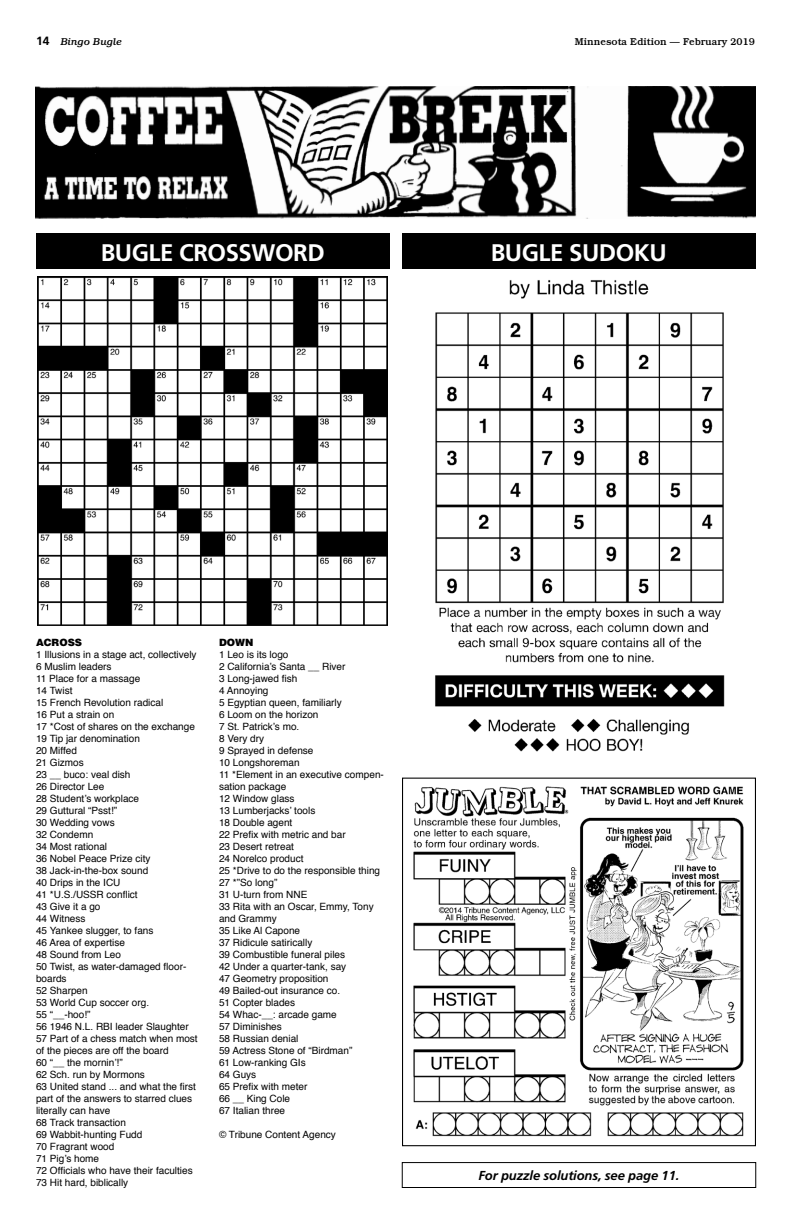
<style>
.page{position:relative;width:792px;height:1224px;background:#fff}
.page>*{position:absolute;margin:0;border:0;box-sizing:border-box;transform-origin:0 0}
.t1{font:700 24px "Frutiger";letter-spacing:-.02em;color:#fff}
.t2{font:italic 700 13px "Frutiger";letter-spacing:-.01em;color:#000}
.t3{font:10px/12px "Helvetica";color:#000}
.t4{font:500 10px "Bookman";color:#000}
.t5{font:italic 500 10px "Bookman";color:#000}
.t6{font:900 10px "Helvetica";color:#000}
.s1{font-family:"Frutiger";font-weight:700;font-style:normal;font-size:12px}
</style>
<div class="page">
<img style="left:435px;top:280px;width:290px;height:472px">
<img style="left:36px;top:86px;width:720px;height:133px">
<div style="left:36px;top:233px;width:354px;height:36px;background:#000"></div>
<div style="left:402px;top:233px;width:354px;height:36px;background:#000"></div>
<img style="left:37px;top:276px;width:350px;height:350px">
<div style="left:402px;top:1162px;width:354px;height:26px;border:1px solid #000"></div>
<img style="left:413px;top:786px;width:331px;height:351px">
<div style="left:402px;top:778px;width:354px;height:368px;border:1px solid #000"></div>
<p class="t5" style="left:36px;top:36px;width:87px"><span class="s1">14</span> Bingo Bugle</p>
<p class="t4" style="left:575px;top:36px;width:182px">Minnesota Edition — February 2019</p>
<h1 class="t1" style="left:101px;top:238px;width:225px">BUGLE CROSSWORD</h1>
<h1 class="t1" style="left:491px;top:238px;width:178px">BUGLE SUDOKU</h1>
<p class="t6" style="left:36px;top:636px;width:48px">ACROSS</p>
<p class="t3" style="left:36px;top:649px;width:163px">1 Illusions in a stage act, collectively<br>6 Muslim leaders<br>11 Place for a massage<br>14 Twist<br>15 French Revolution radical<br>16 Put a strain on<br>17 *Cost of shares on the exchange<br>19 Tip jar denomination<br>20 Miffed<br>21 Gizmos<br>23 __ buco: veal dish<br>26 Director Lee<br>28 Student’s workplace<br>29 Guttural “Psst!”<br>30 Wedding vows<br>32 Condemn<br>34 Most rational<br>36 Nobel Peace Prize city<br>38 Jack-in-the-box sound<br>40 Drips in the ICU<br>41 *U.S./USSR conflict<br>43 Give it a go<br>44 Witness<br>45 Yankee slugger, to fans<br>46 Area of expertise<br>48 Sound from Leo<br>50 Twist, as water-damaged floor&shy;boards<br>52 Sharpen<br>53 World Cup soccer org.<br>55 “__-hoo!”<br>56 1946 N.L. RBI leader Slaughter<br>57 Part of a chess match when most of the pieces are off the board<br>60 “__ the mornin’!”<br>62 Sch. run by Mormons<br>63 United stand ... and what the first part of the answers to starred clues literally can have<br>68 Track transaction<br>69 Wabbit-hunting Fudd<br>70 Fragrant wood<br>71 Pig’s home<br>72 Officials who have their faculties<br>73 Hit hard, biblically</p>
<p class="t6" style="left:219px;top:636px;width:36px">DOWN</p>
<p class="t3" style="left:219px;top:649px;width:166px">1 Leo is its logo<br>2 California’s Santa __ River<br>3 Long-jawed fish<br>4 Annoying<br>5 Egyptian queen, familiarly<br>6 Loom on the horizon<br>7 St. Patrick’s mo.<br>8 Very dry<br>9 Sprayed in defense<br>10 Longshoreman<br>11 *Element in an executive compen&shy;sation package<br>12 Window glass<br>13 Lumberjacks’ tools<br>18 Double agent<br>22 Prefix with metric and bar<br>23 Desert retreat<br>24 Norelco product<br>25 *Drive to do the responsible thing<br>27 *”So long”<br>31 U-turn from NNE<br>33 Rita with an Oscar, Emmy, Tony and Grammy<br>35 Like Al Capone<br>37 Ridicule satirically<br>39 Combustible funeral piles<br>42 Under a quarter-tank, say<br>47 Geometry proposition<br>49 Bailed-out insurance co.<br>51 Copter blades<br>54 Whac-__: arcade game<br>57 Diminishes<br>58 Russian denial<br>59 Actress Stone of “Birdman”<br>61 Low-ranking GIs<br>64 Guys<br>65 Prefix with meter<br>66 __ King Cole<br>67 Italian three</p>
<p class="t3" style="left:219px;top:1129px;width:118px">© Tribune Content Agency</p>
<h2 class="t2" style="left:479px;top:1168px;width:202px">For puzzle solutions, see page 11.</h2>
</div>
